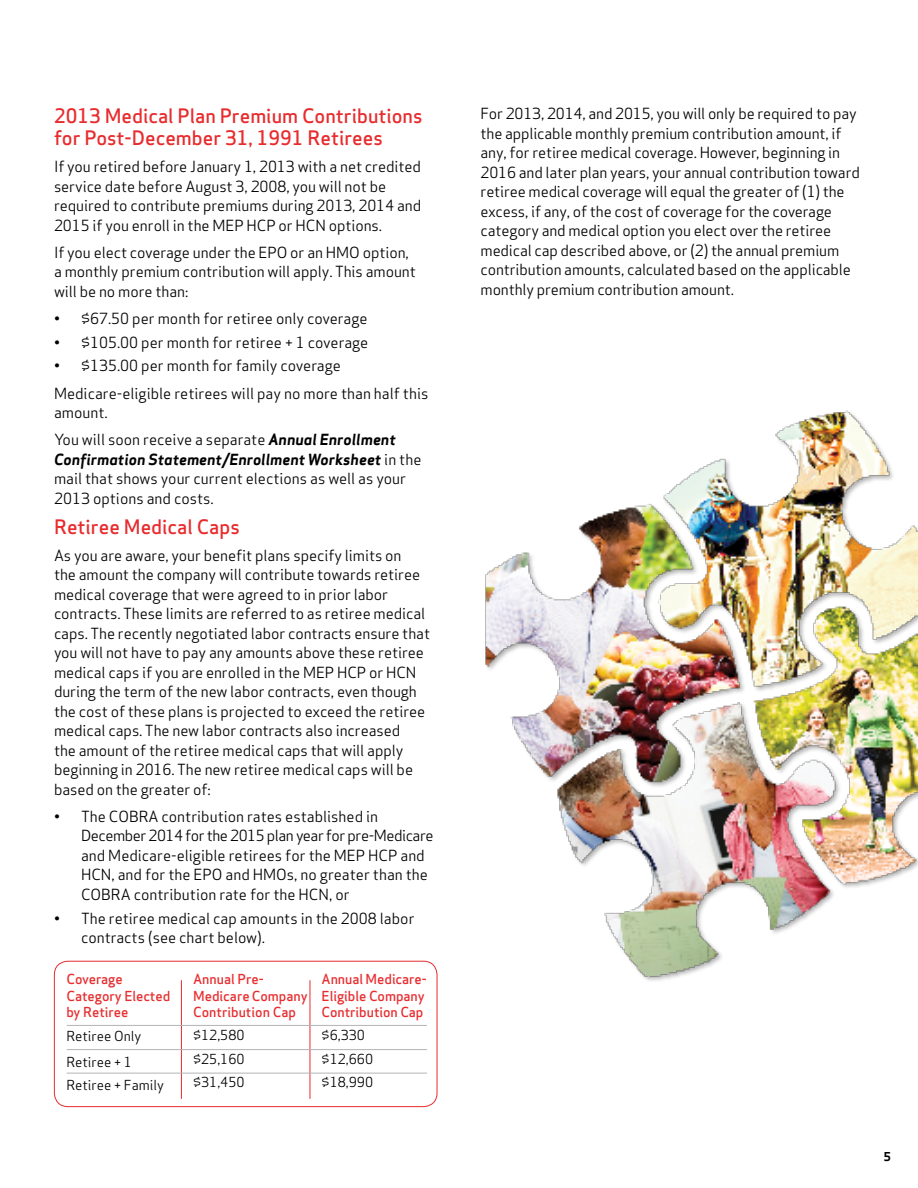
<style>
.page{position:relative;width:918px;height:1188px;background:#fff}
.page>*{position:absolute;margin:0;border:0;box-sizing:border-box;transform-origin:0 0}
.t1{font:500 19.5px/22.5px "Verizon Apex";color:#e82c2e}
.t2{font:15px/19.5px "Verizon Apex";letter-spacing:-.005em;color:#000}
.t3{font:500 13.5px/16.5px "Verizon Apex";letter-spacing:-.005em;color:#e82c2e}
.t4{font:13.5px/23.4px "Verizon Apex";color:#000}
.t5{font:700 12px "Verizon Apex";color:#000}
.s1{font-weight:700;font-style:italic}
</style>
<div class="page">
<div style="left:54px;top:961px;width:383px;height:146px;border:1px solid #e82c2e;border-radius:14px"></div>
<hr style="left:181px;top:980px;width:1px;height:119px;background:#e82c2e">
<hr style="left:310px;top:980px;width:1px;height:119px;background:#e82c2e">
<hr style="left:67px;top:1025px;width:360px;height:1px;background:#b1b4b6">
<hr style="left:67px;top:1049px;width:360px;height:1px;background:#b1b4b6">
<hr style="left:67px;top:1073px;width:360px;height:1px;background:#b1b4b6">
<img style="left:485px;top:410px;width:433px;height:571px">
<h1 class="t1" style="left:54px;top:102px;width:370px">2013 Medical Plan Premium Contributions for Post-December 31, 1991 Retirees</h1>
<p class="t2" style="left:54px;top:155px;width:369px">If you retired before January 1, 2013 with a net credited service date before August 3, 2008, you will not be required to contribute premiums during 2013, 2014 and 2015 if you enroll in the MEP HCP or HCN options.</p>
<p class="t2" style="left:54px;top:241px;width:363px">If you elect coverage under the EPO or an HMO option, a monthly premium contribution will apply. This amount will be no more than:</p>
<p class="t2" style="left:54px;top:307px;width:315px">• $67.50 per month for retiree only coverage</p>
<p class="t2" style="left:54px;top:331px;width:316px">• $105.00 per month for retiree + 1 coverage</p>
<p class="t2" style="left:54px;top:351px;width:376px;line-height:27px">• $135.00 per month for family coverage<br>Medicare-eligible retirees will pay no more than half this</p>
<p class="t2" style="left:54px;top:398px;width:343px;line-height:27px">amount.<br>You will soon receive a separate <span class="s1">Annual Enrollment</span></p>
<p class="t2" style="left:54px;top:448px;width:369px"><span class="s1">Confirmation Statement/Enrollment Worksheet</span> in the mail that shows your current elections as well as your<br>2013 options and costs.</p>
<h1 class="t1" style="left:54px;top:513px;width:187px">Retiree Medical Caps</h1>
<p class="t2" style="left:54px;top:544px;width:378px">As you are aware, your benefit plans specify limits on<br>the amount the company will contribute towards retiree medical coverage that were agreed to in prior labor contracts. These limits are referred to as retiree medical caps. The recently negotiated labor contracts ensure that you will not have to pay any amounts above these retiree medical caps if you are enrolled in the MEP HCP or HCN during the term of the new labor contracts, even though the cost of these plans is projected to exceed the retiree medical caps. The new labor contracts also increased<br>the amount of the retiree medical caps that will apply beginning in 2016. The new retiree medical caps will be based on the greater of:</p>
<p class="t2" style="left:81px;top:805px;width:354px;text-indent:-27px">• The COBRA contribution rates established in December 2014 for the 2015 plan year for pre-Medicare and Medicare-eligible retirees for the MEP HCP and HCN, and for the EPO and HMOs, no greater than the COBRA contribution rate for the HCN, or</p>
<p class="t2" style="left:81px;top:907px;width:335px;text-indent:-27px">• The retiree medical cap amounts in the 2008 labor contracts (see chart below).</p>
<p class="t3" style="left:66px;top:969px;width:105px">Coverage<br>Category Elected by Retiree</p>
<p class="t4" style="left:66px;top:1022px;width:77px;line-height:25.5px">Retiree Only<br>Retiree + 1</p>
<p class="t4" style="left:66px;top:1072px;width:99px">Retiree + Family</p>
<p class="t3" style="left:322px;top:969px;width:107px">Annual Medicare-<br>Eligible Company<br>Contribution Cap</p>
<p class="t4" style="left:322px;top:1022px;width:53px">$6,330 $12,660 $18,990</p>
<p class="t3" style="left:193px;top:969px;width:116px">Annual Pre-<br>Medicare Company<br>Contribution Cap</p>
<p class="t4" style="left:193px;top:1022px;width:53px;text-align:justify">$12,580 $25,160 $31,450</p>
<p class="t2" style="left:481px;top:103px;width:381px">For 2013, 2014, and 2015, you will only be required to pay the applicable monthly premium contribution amount, if any, for retiree medical coverage. However, beginning in 2016 and later plan years, your annual contribution toward retiree medical coverage will equal the greater of (1) the excess, if any, of the cost of coverage for the coverage category and medical option you elect over the retiree medical cap described above, or (2) the annual premium contribution amounts, calculated based on the applicable monthly premium contribution amount.</p>
<p class="t5" style="left:884px;top:1149px;width:9px">5</p>
</div>
